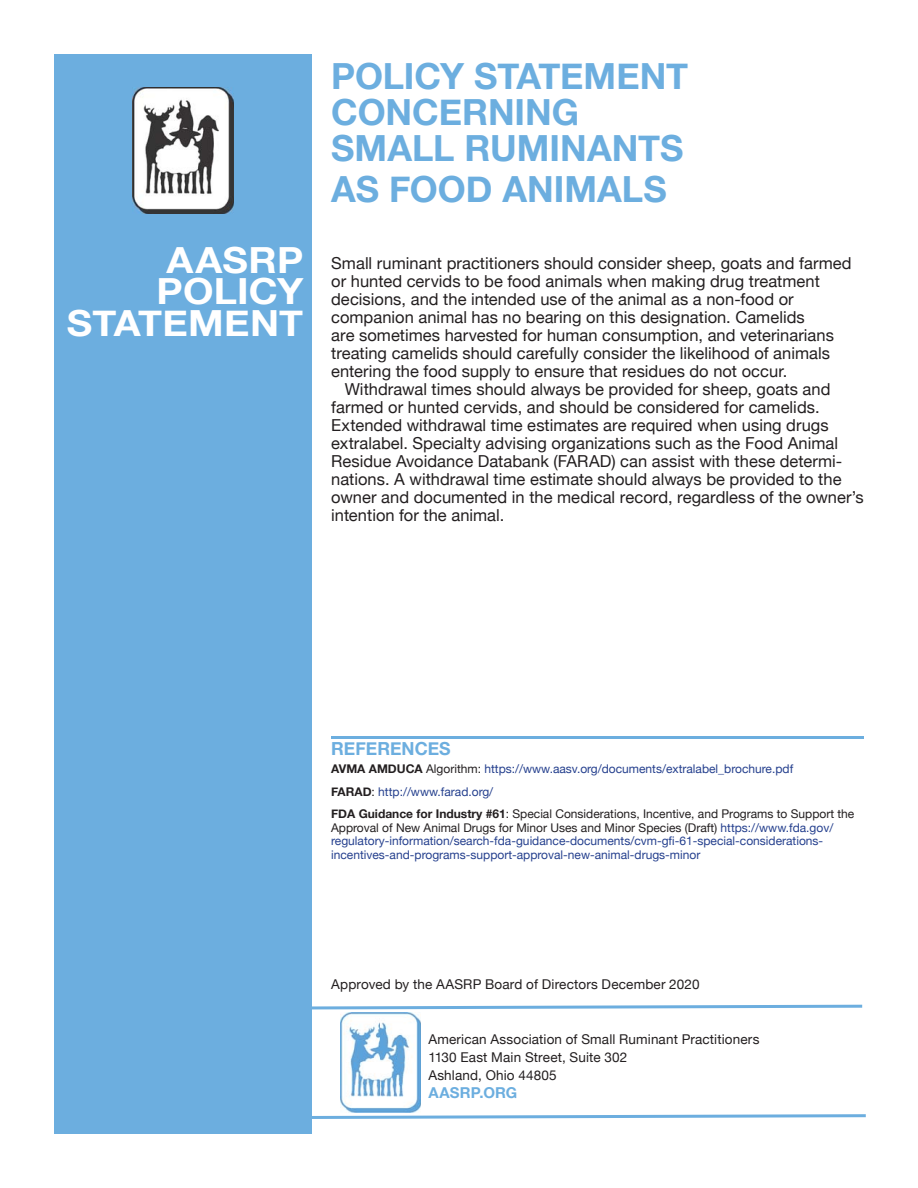
<style>
.page{position:relative;width:918px;height:1188px;background:#fff}
.page>*{position:absolute;margin:0;border:0;box-sizing:border-box;transform-origin:0 0}
.t1{font:700 36px/36px "Helvetica Neue";color:#6caedf}
.t2{font:700 36px/31.5px "Helvetica Neue";letter-spacing:.005em;color:#fff;text-align:right;scale:1.09 1}
.t3{font:700 18px "Helvetica Neue";color:#6caedf}
.t4{font:16.5px/18px "Helvetica Neue";color:#231f20}
.t5{font:700 15px "Helvetica Neue";letter-spacing:.01em;color:#6caedf}
.t6{font:13.5px/18px "Helvetica Neue";letter-spacing:.01em;color:#231f20}
.t7{font:12px/22.5px "Helvetica Neue";color:#25408e}
.s1{font-weight:700;color:#231f20}
.s2{color:#231f20}
</style>
<div class="page">
<hr style="left:331px;top:736px;width:533px;height:3px;background:#6caedf">
<div style="left:54px;top:54px;width:257px;height:1080px;background:#6caedf"></div>
<img style="left:340px;top:1013px;width:80px;height:100px">
<svg style="left:311px;top:1005px;width:551px;height:5px"></svg>
<svg style="left:311px;top:1114px;width:555px;height:5px"></svg>
<img style="left:133px;top:87px;width:101px;height:127px">
<h1 class="t2" style="left:67px;top:244px;width:219px">AASRP<br>POLICY<br>STATEMENT</h1>
<h1 class="t1" style="left:331px;top:58px;width:358px">POLICY STATEMENT<br>CONCERNING<br>SMALL RUMINANTS</h1>
<h1 class="t1" style="left:331px;top:170px;width:337px">AS FOOD ANIMALS</h1>
<p class="t4" style="left:331px;top:254px;width:522px">Small ruminant practitioners should consider sheep, goats and farmed or hunted cervids to be food animals when making drug treatment decisions, and the intended use of the animal as a non-food or companion animal has no bearing on this designation. Camelids<br>are sometimes harvested for human consumption, and veterinarians treating camelids should carefully consider the likelihood of animals entering the food supply to ensure that residues do not occur.</p>
<p class="t4" style="left:331px;top:380px;width:534px;text-indent:14px">Withdrawal times should always be provided for sheep, goats and farmed or hunted cervids, and should be considered for camelids.<br>Extended withdrawal time estimates are required when using drugs extralabel. Specialty advising organizations such as the Food Animal Residue Avoidance Databank (FARAD) can assist with these determi&shy;nations. A withdrawal time estimate should always be provided to the owner and documented in the medical record, regardless of the owner’s intention for the animal.</p>
<p class="t3" style="left:331px;top:738px;width:121px">REFERENCES</p>
<p class="t7" style="left:331px;top:758px;width:525px"><span class="s1">AVMA AMDUCA</span> <span class="s2">Algorithm:</span> https://www.aasv.org/documents/extralabel_brochure.pdf<br><span class="s1">FARAD</span><span class="s2">:</span> http://www.farad.org/<br><span class="s1">FDA Guidance for Industry #61</span><span class="s2">: Special Considerations, Incentive, and Programs to Support the</span></p>
<p class="t7" style="left:331px;top:821px;width:504px;line-height:13.5px"><span class="s2">Approval of New Animal Drugs for Minor Uses and Minor Species (Draft)</span> https://www.fda.gov/ regulatory-information/search-fda-guidance-documents/cvm-gfi-61-special-considerations&shy;incentives-and-programs-support-approval-new-animal-drugs-minor</p>
<p class="t6" style="left:331px;top:975px;width:370px">Approved by the AASRP Board of Directors December 2020</p>
<p class="t6" style="left:428px;top:1030px;width:333px">American Association of Small Ruminant Practitioners<br>1130 East Main Street, Suite 302<br>Ashland, Ohio 44805</p>
<p class="t5" style="left:428px;top:1084px;width:90px">AASRP.ORG</p>
</div>
